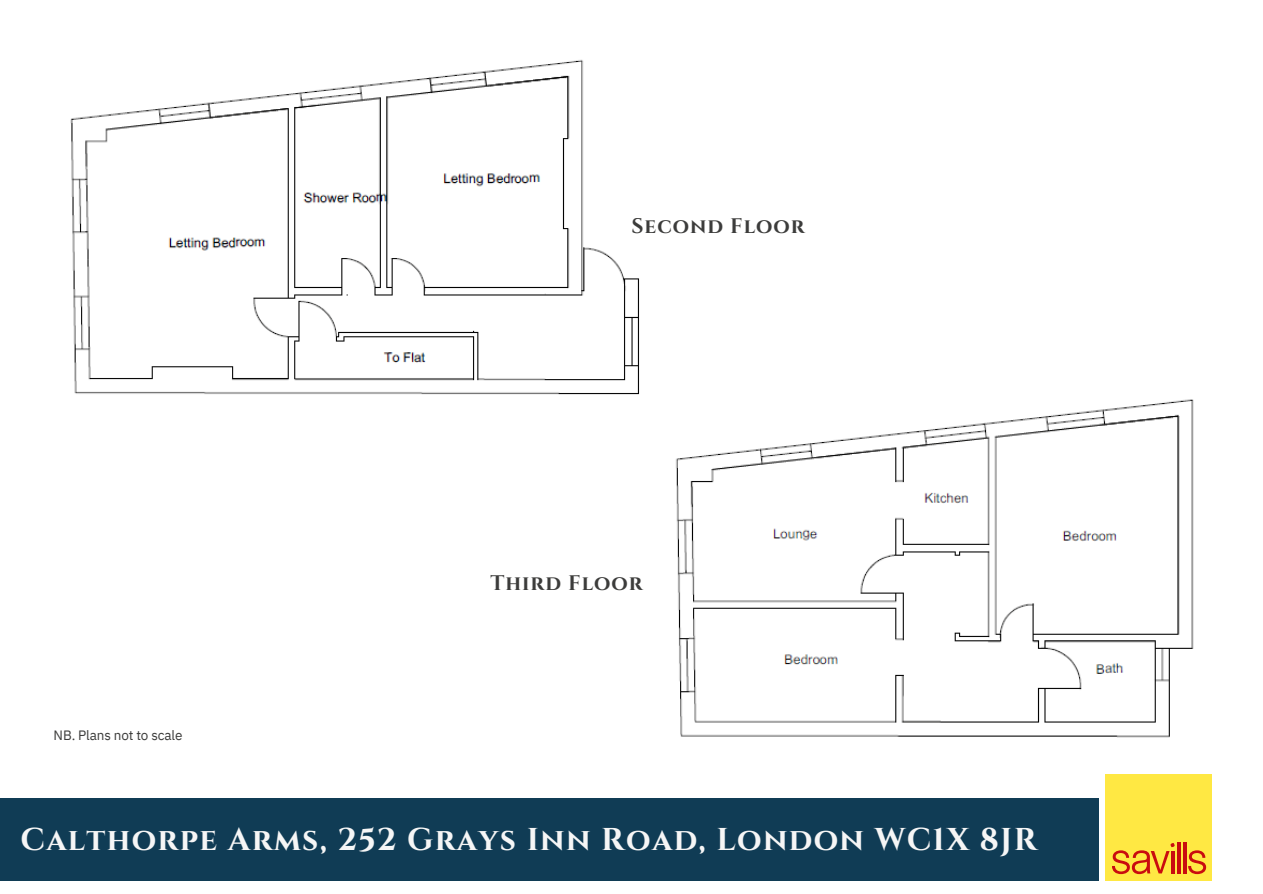
<style>
.page{position:relative;width:1263px;height:894px;background:#fff}
.page>*{position:absolute;margin:0;border:0;box-sizing:border-box;transform-origin:0 0}
.t1{font:700 31.5px "Cinzel";letter-spacing:.045em;color:#f6f6f6}
.t2{font:700 21px "Cinzel";letter-spacing:.045em;color:#3c3c3b}
.t3{font:13.5px "IBM Plex Sans";letter-spacing:-.01em;color:#3c3c3b}
</style>
<div class="page">
<div style="left:0;top:798px;width:1098px;height:82px;background:#103c55"></div>
<div style="left:1106px;top:774px;width:106px;height:106px;background:#ffe843"></div>
<svg style="left:1112px;top:843px;width:63px;height:30px"></svg>
<hr style="left:1171px;top:850px;width:3px;height:23px;background:#c90c0f">
<hr style="left:1177px;top:842px;width:3px;height:31px;background:#c90c0f">
<hr style="left:1183px;top:842px;width:3px;height:31px;background:#c90c0f">
<svg style="left:1188px;top:850px;width:18px;height:23px"></svg>
<img style="left:70px;top:59px;width:570px;height:336px">
<img style="left:675px;top:399px;width:519px;height:339px">
<h2 class="t2" style="left:631px;top:213px;width:175px">Second Floor</h2>
<h1 class="t3" style="left:54px;top:725px;width:130px">NB. Plans not to scale</h1>
<p class="t2" style="left:490px;top:569px;width:154px">Third Floor</p>
<p class="t1" style="left:20px;top:819px;width:1018px">Calthorpe Arms, 252 Grays Inn Road, London WC1X 8JR</p>
</div>
